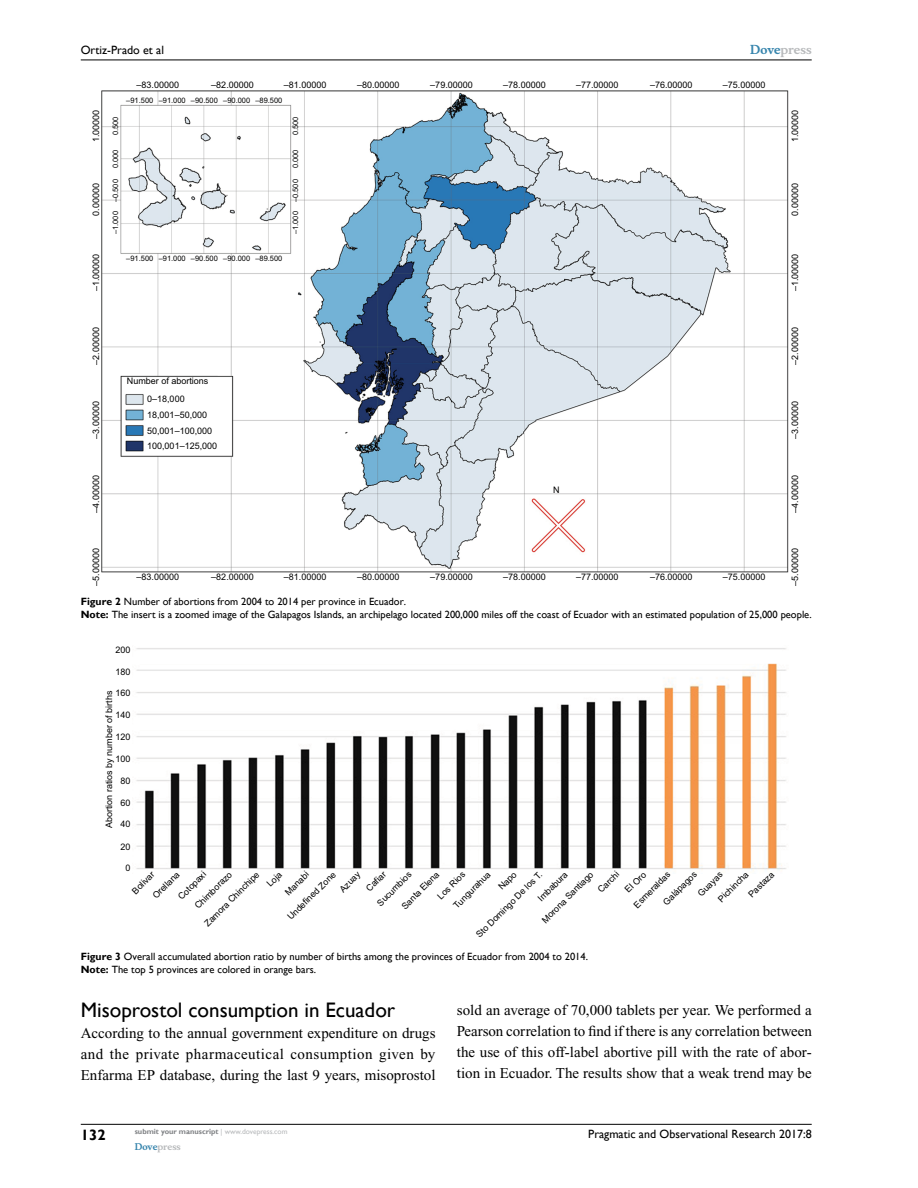
<style>
.page{position:relative;width:918px;height:1188px;background:#fff}
.page>*{position:absolute;margin:0;border:0;box-sizing:border-box;transform-origin:0 0}
.t1{font:21px "Gill Sans";color:#000}
.t2{font:15px/21px "Times New Roman";color:#000;text-align:justify}
.t3{font:700 15px "Gill Sans";color:#000}
.t4{font:12px "Gill Sans";color:#000}
.t5{font:700 12px "Musee";color:#b8babc}
.t6{font:10.5px/13.5px "Gill Sans";color:#000}
.t7{font:9px/15.1px "Arial";color:#000}
.t8{font:700 9px "Musee";color:#b8babc}
.t9{font:7.5px "Arial";color:#000}
.t10{font:700 7.5px "Gill Sans";color:#808285}
.s1{color:#3785ad}
.s2{font-weight:700}
.s3{font-weight:400;color:#b8babc}
</style>
<div class="page">
<hr style="left:81px;top:1124px;width:731px;height:1px;background:#000">
<hr style="left:81px;top:60px;width:731px;height:1px;background:#000">
<img style="left:101px;top:90px;width:688px;height:483px">
<img style="left:136px;top:648px;width:650px;height:223px">
<h3 class="t4" style="left:81px;top:43px;width:85px">Ortiz-Prado et al</h3>
<h3 class="t5" style="left:750px;top:43px;width:63px"><span class="s1">Dove</span>press</h3>
<p class="t7" style="left:137px;top:78px;width:44px">–83.00000</p>
<p class="t7" style="left:211px;top:78px;width:44px">–82.00000</p>
<p class="t7" style="left:284px;top:78px;width:44px">–81.00000</p>
<p class="t7" style="left:357px;top:78px;width:44px">–80.00000</p>
<p class="t7" style="left:430px;top:78px;width:44px">–79.00000</p>
<p class="t7" style="left:503px;top:78px;width:44px">–78.00000</p>
<p class="t7" style="left:576px;top:78px;width:44px">–77.00000</p>
<p class="t7" style="left:650px;top:78px;width:44px">–76.00000</p>
<p class="t7" style="left:723px;top:78px;width:44px">–75.00000</p>
<p class="t9" style="left:126px;top:95px;width:158px">–91.500 –91.000 –90.500 –90.000 –89.500</p>
<p class="t7" style="left:88px;top:142px;width:34px;rotate:-90deg">1.00000</p>
<p class="t9" style="left:110px;top:135px;width:20px;rotate:-90deg">0.500</p>
<p class="t9" style="left:290px;top:135px;width:20px;rotate:-90deg">0.500</p>
<p class="t7" style="left:787px;top:142px;width:34px;rotate:-90deg">1.00000</p>
<p class="t9" style="left:110px;top:168px;width:20px;rotate:-90deg">0.000</p>
<p class="t9" style="left:290px;top:168px;width:20px;rotate:-90deg">0.000</p>
<p class="t7" style="left:88px;top:216px;width:34px;rotate:-90deg">0.00000</p>
<p class="t9" style="left:110px;top:234px;width:56px;rotate:-90deg">–1.000 –0.500</p>
<p class="t9" style="left:290px;top:234px;width:56px;rotate:-90deg">–1.000 –0.500</p>
<p class="t7" style="left:787px;top:216px;width:34px;rotate:-90deg">0.00000</p>
<p class="t7" style="left:88px;top:291px;width:39px;rotate:-90deg">–1.00000</p>
<p class="t9" style="left:126px;top:253px;width:158px">–91.500 –91.000 –90.500 –90.000 –89.500</p>
<p class="t7" style="left:787px;top:291px;width:39px;rotate:-90deg">–1.00000</p>
<p class="t7" style="left:88px;top:365px;width:39px;rotate:-90deg">–2.00000</p>
<p class="t7" style="left:787px;top:365px;width:39px;rotate:-90deg">–2.00000</p>
<p class="t7" style="left:88px;top:439px;width:39px;rotate:-90deg">–3.00000</p>
<p class="t7" style="left:127px;top:372px;width:83px;line-height:18px;text-align:center">Number of abortions<br>0–18,000</p>
<p class="t7" style="left:147px;top:408px;width:72px">18,001–50,000<br>50,001–100,000<br>100,001–125,000</p>
<p class="t7" style="left:787px;top:439px;width:39px;rotate:-90deg">–3.00000</p>
<p class="t7" style="left:88px;top:513px;width:39px;rotate:-90deg">–4.00000</p>
<p class="t7" style="left:553px;top:482px;width:8px">N</p>
<p class="t7" style="left:787px;top:513px;width:39px;rotate:-90deg">–4.00000</p>
<p class="t7" style="left:88px;top:586px;width:39px;rotate:-90deg">–5.00000</p>
<p class="t7" style="left:137px;top:570px;width:44px">–83.00000</p>
<p class="t7" style="left:211px;top:570px;width:44px">–82.00000</p>
<p class="t7" style="left:284px;top:570px;width:44px">–81.00000</p>
<p class="t7" style="left:357px;top:570px;width:44px">–80.00000</p>
<p class="t7" style="left:430px;top:570px;width:44px">–79.00000</p>
<p class="t7" style="left:503px;top:570px;width:44px">–78.00000</p>
<p class="t7" style="left:576px;top:570px;width:44px">–77.00000</p>
<p class="t7" style="left:650px;top:570px;width:44px">–76.00000</p>
<p class="t7" style="left:723px;top:570px;width:44px">–75.00000</p>
<p class="t7" style="left:787px;top:586px;width:39px;rotate:-90deg">–5.00000</p>
<p class="t6" style="left:81px;top:595px;width:732px"><span class="s2">Figure 2</span> Number of abortions from 2004 to 2014 per province in Ecuador.<br><span class="s2">Note:</span> The insert is a zoomed image of the Galapagos Islands, an archipelago located 200,000 miles off the coast of Ecuador with an estimated population of 25,000 people.</p>
<p class="t7" style="left:116px;top:642px;width:17px">200</p>
<p class="t7" style="left:116px;top:664px;width:17px">180</p>
<p class="t7" style="left:116px;top:685px;width:17px">160</p>
<p class="t7" style="left:101px;top:828px;width:139px;rotate:-90deg">Abortion ratios by number of births</p>
<p class="t7" style="left:116px;top:707px;width:17px">140</p>
<p class="t7" style="left:116px;top:730px;width:17px">120</p>
<p class="t7" style="left:116px;top:751px;width:17px">100</p>
<p class="t7" style="left:121px;top:773px;width:12px">80</p>
<p class="t7" style="left:121px;top:795px;width:12px">60</p>
<p class="t7" style="left:121px;top:816px;width:12px">40</p>
<p class="t7" style="left:121px;top:839px;width:12px">20</p>
<p class="t7" style="left:126px;top:860px;width:7px">0</p>
<p class="t7" style="left:174px;top:893px;width:37px;rotate:-45deg">Cotopaxi</p>
<p class="t7" style="left:251px;top:868px;width:19px;line-height:15.9px;text-indent:-72px;rotate:-45deg">Zamora Chinchipe<br>Loja</p>
<p class="t7" style="left:269px;top:898px;width:66px;line-height:19px;text-align:center;rotate:-45deg">Manabi<br>Undefined Zone</p>
<p class="t7" style="left:347px;top:872px;width:46px;line-height:18.1px;text-indent:-17px;rotate:-45deg">Azuay<br>Cafiar<br>Sucumbios</p>
<p class="t7" style="left:538px;top:916px;width:70px;rotate:-45deg">Morona Santiago</p>
<p class="t7" style="left:594px;top:886px;width:28px;rotate:-45deg">Carchi</p>
<p class="t7" style="left:621px;top:886px;width:28px;rotate:-45deg">EI Oro</p>
<p class="t7" style="left:128px;top:887px;width:29px;rotate:-45deg">Bolivar</p>
<p class="t7" style="left:472px;top:931px;width:91px;rotate:-45deg">Sto Domingo De los T.</p>
<p class="t7" style="left:450px;top:902px;width:50px;rotate:-45deg">Tungurahua</p>
<p class="t7" style="left:494px;top:883px;width:23px;rotate:-45deg">Napo</p>
<p class="t7" style="left:434px;top:892px;width:37px;rotate:-45deg">Los Rios</p>
<p class="t7" style="left:191px;top:902px;width:50px;rotate:-45deg">Chimborazo</p>
<p class="t7" style="left:659px;top:898px;width:45px;rotate:-45deg">Galápagos</p>
<p class="t7" style="left:694px;top:889px;width:33px;rotate:-45deg">Guayas</p>
<p class="t7" style="left:630px;top:901px;width:49px;rotate:-45deg">Esmeraldas</p>
<p class="t7" style="left:398px;top:902px;width:51px;rotate:-45deg">Santa Elena</p>
<p class="t7" style="left:534px;top:894px;width:40px;rotate:-45deg">Imbabura</p>
<p class="t7" style="left:714px;top:895px;width:41px;rotate:-45deg">Pichincha</p>
<p class="t7" style="left:744px;top:890px;width:34px;rotate:-45deg">Pastaza</p>
<p class="t7" style="left:149px;top:892px;width:36px;rotate:-45deg">Orellana</p>
<p class="t6" style="left:81px;top:950px;width:509px"><span class="s2">Figure 3</span> Overall accumulated abortion ratio by number of births among the provinces of Ecuador from 2004 to 2014.<br><span class="s2">Note:</span> The top 5 provinces are colored in orange bars.</p>
<h1 class="t1" style="left:81px;top:997px;width:316px">Misoprostol consumption in Ecuador</h1>
<h2 class="t2" style="left:81px;top:1022px;width:356px">According to the annual government expenditure on drugs and the private pharmaceutical consumption given by Enfarma EP database, during the last 9 years, misoprostol</h2>
<p class="t2" style="left:457px;top:1000px;width:357px">sold an average of 70,000 tablets per year. We performed a Pearson correlation to find if there is any correlation between the use of this off-label abortive pill with the rate of abor&shy;tion in Ecuador. The results show that a weak trend may be</p>
<h2 class="t3" style="left:81px;top:1126px;width:26px">132</h2>
<p class="t10" style="left:135px;top:1127px;width:154px">submit your manuscript <span class="s3">| www.dovepress.com</span></p>
<p class="t8" style="left:135px;top:1141px;width:48px"><span class="s1">Dove</span>press</p>
<h3 class="t4" style="left:588px;top:1127px;width:225px">Pragmatic and Observational Research 2017:8</h3>
</div>
